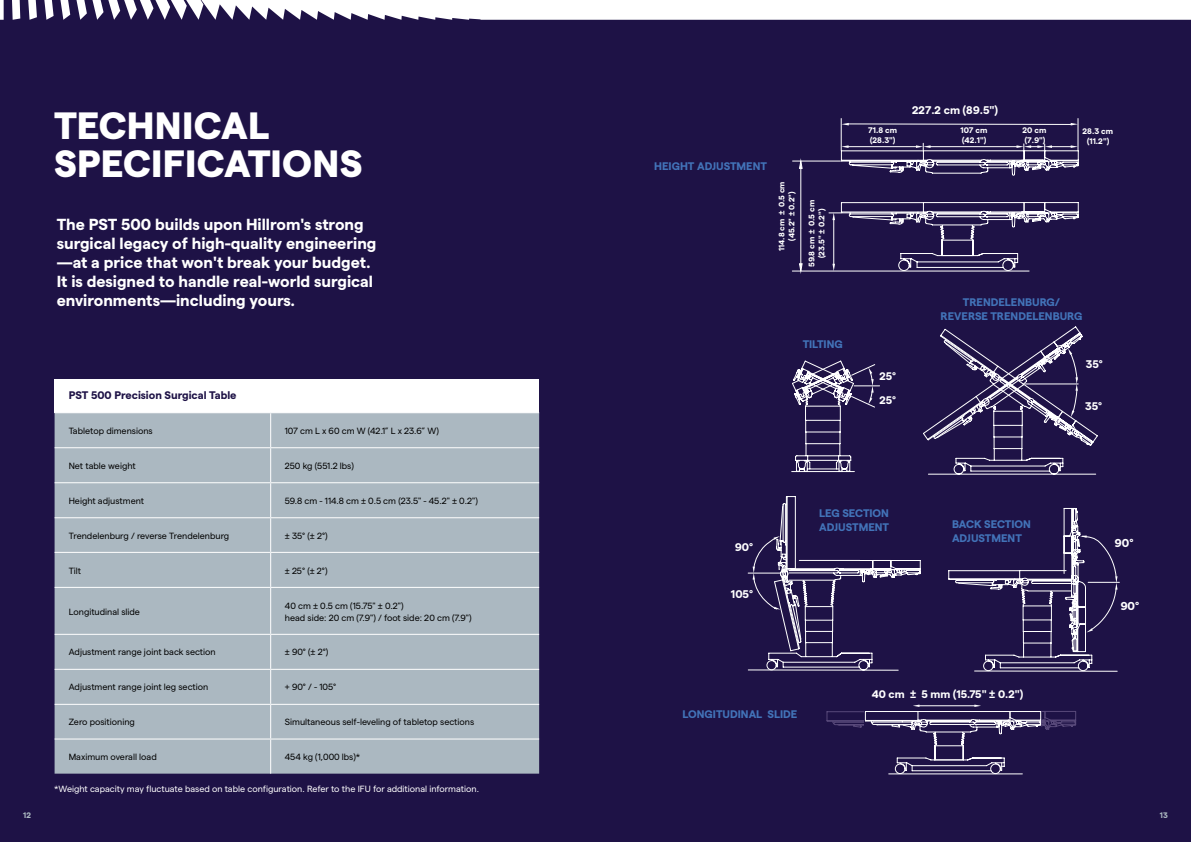
<style>
.page{position:relative;width:1191px;height:842px;background:#1e1246}
.page>*{position:absolute;margin:0;border:0;box-sizing:border-box;transform-origin:0 0}
.t1{font:800 38px/38px "Matter";letter-spacing:.01em;color:#fff}
.t2{font:700 16px/19.2px "Matter";color:#fff}
.t3{font:700 11.5px "Matter";color:#fff}
.t4{font:700 11.2px "Matter";color:#fff}
.t5{font:700 11.1px "Matter";color:#fff}
.t6{font:700 11px/14px "Matter";color:#4273b8}
.t7{font:700 11px "Matter";color:#1e1246}
.t8{font:700 11px "Matter";color:#fff}
.t9{font:9px/12px "Matter";color:#000}
.t10{font:9px "Matter";color:#fff}
.t11{font:700 8.1px/10.1px "Matter";color:#fff}
.t12{font:700 8px/10px "Matter";color:#fff;text-align:center}
.t13{font:700 8px "Matter";color:#abb8c1}
</style>
<div class="page">
<svg style="left:0;top:0;width:1191px;height:20px"></svg>
<div style="left:55px;top:379px;width:484px;height:34px;background:#fff"></div>
<div style="left:55px;top:413px;width:484px;height:361px;background:#abb8c1"></div>
<hr style="left:270px;top:413px;width:1px;height:34px;background:#fff">
<hr style="left:55px;top:447px;width:216px;height:1px;background:#fff">
<hr style="left:271px;top:447px;width:268px;height:1px;background:#fff">
<hr style="left:270px;top:448px;width:1px;height:34px;background:#fff">
<hr style="left:55px;top:482px;width:216px;height:1px;background:#fff">
<hr style="left:271px;top:482px;width:268px;height:1px;background:#fff">
<hr style="left:270px;top:483px;width:1px;height:34px;background:#fff">
<hr style="left:55px;top:517px;width:216px;height:1px;background:#fff">
<hr style="left:271px;top:517px;width:268px;height:1px;background:#fff">
<hr style="left:270px;top:518px;width:1px;height:34px;background:#fff">
<hr style="left:55px;top:552px;width:216px;height:1px;background:#fff">
<hr style="left:271px;top:552px;width:268px;height:1px;background:#fff">
<hr style="left:270px;top:553px;width:1px;height:34px;background:#fff">
<hr style="left:55px;top:587px;width:216px;height:1px;background:#fff">
<hr style="left:271px;top:587px;width:268px;height:1px;background:#fff">
<hr style="left:270px;top:588px;width:1px;height:46px;background:#fff">
<hr style="left:55px;top:634px;width:216px;height:1px;background:#fff">
<hr style="left:271px;top:634px;width:268px;height:1px;background:#fff">
<hr style="left:270px;top:635px;width:1px;height:34px;background:#fff">
<hr style="left:55px;top:669px;width:216px;height:1px;background:#fff">
<hr style="left:271px;top:669px;width:268px;height:1px;background:#fff">
<hr style="left:270px;top:670px;width:1px;height:34px;background:#fff">
<hr style="left:55px;top:704px;width:216px;height:1px;background:#fff">
<hr style="left:271px;top:704px;width:268px;height:1px;background:#fff">
<hr style="left:270px;top:705px;width:1px;height:33px;background:#fff">
<hr style="left:55px;top:738px;width:216px;height:1px;background:#fff">
<hr style="left:271px;top:738px;width:268px;height:1px;background:#fff">
<hr style="left:270px;top:739px;width:1px;height:35px;background:#fff">
<svg style="left:791px;top:360px;width:89px;height:112px"></svg>
<hr style="left:888px;top:774px;width:134px;height:1px;background:#fff">
<div style="left:895px;top:764px;width:10px;height:10px;border:1px solid #fff;border-radius:50%"></div>
<div style="left:990px;top:764px;width:10px;height:10px;border:1px solid #fff;border-radius:50%"></div>
<svg style="left:826px;top:705px;width:250px;height:66px"></svg>
<svg style="left:792px;top:118px;width:286px;height:154px"></svg>
<hr style="left:929px;top:146px;width:88px;height:1px;background:#fff">
<hr style="left:792px;top:271px;width:237px;height:1px;background:#fff">
<svg style="left:923px;top:326px;width:175px;height:149px"></svg>
<hr style="left:786px;top:497px;width:1px;height:67px;background:#fff">
<hr style="left:787px;top:496px;width:1px;height:73px;background:#fff">
<hr style="left:795px;top:496px;width:1px;height:72px;background:#fff">
<svg style="left:747px;top:503px;width:173px;height:168px"></svg>
<hr style="left:949px;top:579px;width:65px;height:1px;background:#fff">
<hr style="left:948px;top:578px;width:71px;height:1px;background:#fff">
<hr style="left:948px;top:570px;width:71px;height:1px;background:#fff">
<svg style="left:955px;top:508px;width:164px;height:164px"></svg>
<h1 class="t1" style="left:54px;top:103px;width:310px">TECHNICAL<br>SPECIFICATIONS</h1>
<h2 class="t2" style="left:57px;top:213px;width:321px">The PST 500 builds upon Hillrom's strong surgical legacy of high-quality engineering —at a price that won't break your budget.<br>It is designed to handle real-world surgical environments—including yours.</h2>
<p class="t7" style="left:69px;top:387px;width:169px">PST 500 Precision Surgical Table</p>
<p class="t9" style="left:69px;top:424px;width:85px">Tabletop dimensions</p>
<p class="t9" style="left:285px;top:424px;width:155px">107 cm L x 60 cm W (42.1” L x 23.6” W)</p>
<p class="t9" style="left:69px;top:459px;width:68px">Net table weight</p>
<p class="t9" style="left:285px;top:459px;width:70px">250 kg (551.2 lbs)</p>
<p class="t9" style="left:69px;top:494px;width:77px">Height adjustment</p>
<p class="t9" style="left:285px;top:494px;width:194px">59.8 cm - 114.8 cm ± 0.5 cm (23.5" - 45.2" ± 0.2")</p>
<p class="t9" style="left:69px;top:529px;width:162px">Trendelenburg / reverse Trendelenburg</p>
<p class="t9" style="left:285px;top:529px;width:44px">± 35° (± 2°)</p>
<p class="t9" style="left:69px;top:564px;width:14px">Tilt</p>
<p class="t9" style="left:285px;top:564px;width:44px">± 25° (± 2°)</p>
<p class="t9" style="left:69px;top:605px;width:73px">Longitudinal slide</p>
<p class="t9" style="left:285px;top:599px;width:188px">40 cm ± 0.5 cm (15.75" ± 0.2")<br>head side: 20 cm (7.9") / foot side: 20 cm (7.9")</p>
<p class="t9" style="left:69px;top:645px;width:149px">Adjustment range joint back section</p>
<p class="t9" style="left:285px;top:645px;width:45px">± 90° (± 2°)</p>
<p class="t9" style="left:69px;top:680px;width:141px">Adjustment range joint leg section</p>
<p class="t9" style="left:285px;top:680px;width:53px">+ 90° / - 105°</p>
<p class="t9" style="left:69px;top:715px;width:68px">Zero positioning</p>
<p class="t9" style="left:285px;top:715px;width:191px">Simultaneous self-leveling of tabletop sections</p>
<p class="t9" style="left:69px;top:750px;width:90px">Maximum overall load</p>
<p class="t9" style="left:285px;top:750px;width:77px">454 kg (1,000 lbs)*</p>
<p class="t10" style="left:54px;top:782px;width:426px">*Weight capacity may fluctuate based on table configuration. Refer to the IFU for additional information.</p>
<p class="t4" style="left:912px;top:102px;width:87px">227.2 cm (89.5")</p>
<p class="t6" style="left:654px;top:158px;width:114px">HEIGHT ADJUSTMENT</p>
<p class="t12" style="left:776px;top:251px;width:71px;rotate:-90deg">114.8 cm ± 0.5 cm (45.2" ± 0.2")</p>
<p class="t11" style="left:805px;top:267px;width:69px;text-align:center;rotate:-90deg">59.8 cm ± 0.5 cm (23.5" ± 0.2")</p>
<p class="t6" style="left:802px;top:336px;width:42px">TILTING</p>
<p class="t11" style="left:868px;top:124px;width:30px">71.8 cm (28.3")</p>
<p class="t11" style="left:960px;top:124px;width:28px">107 cm (42.1")</p>
<p class="t11" style="left:1022px;top:124px;width:25px">20 cm (7.9")</p>
<p class="t11" style="left:1082px;top:126px;width:32px;text-align:center">28.3 cm (11.2")</p>
<p class="t8" style="left:879px;top:367px;width:18px">25°</p>
<p class="t8" style="left:879px;top:392px;width:18px">25°</p>
<p class="t6" style="left:940px;top:294px;width:143px;text-align:center">TRENDELENBURG/<br>REVERSE TRENDELENBURG</p>
<p class="t5" style="left:1085px;top:355px;width:19px">35°</p>
<p class="t5" style="left:1085px;top:398px;width:19px">35°</p>
<p class="t4" style="left:735px;top:539px;width:20px">90°</p>
<p class="t4" style="left:731px;top:586px;width:24px">105°</p>
<p class="t6" style="left:819px;top:506px;width:71px">LEG SECTION<br>ADJUSTMENT</p>
<p class="t6" style="left:952px;top:516px;width:80px">BACK SECTION<br>ADJUSTMENT</p>
<p class="t8" style="left:871px;top:686px;width:153px">40 cm ± 5 mm (15.75" ± 0.2")</p>
<p class="t3" style="left:1114px;top:535px;width:20px">90°</p>
<p class="t3" style="left:1120px;top:597px;width:20px">90°</p>
<p class="t6" style="left:682px;top:706px;width:116px">LONGITUDINAL SLIDE</p>
<p class="t13" style="left:23px;top:809px;width:9px">12</p>
<p class="t13" style="left:1160px;top:809px;width:9px">13</p>
</div>
